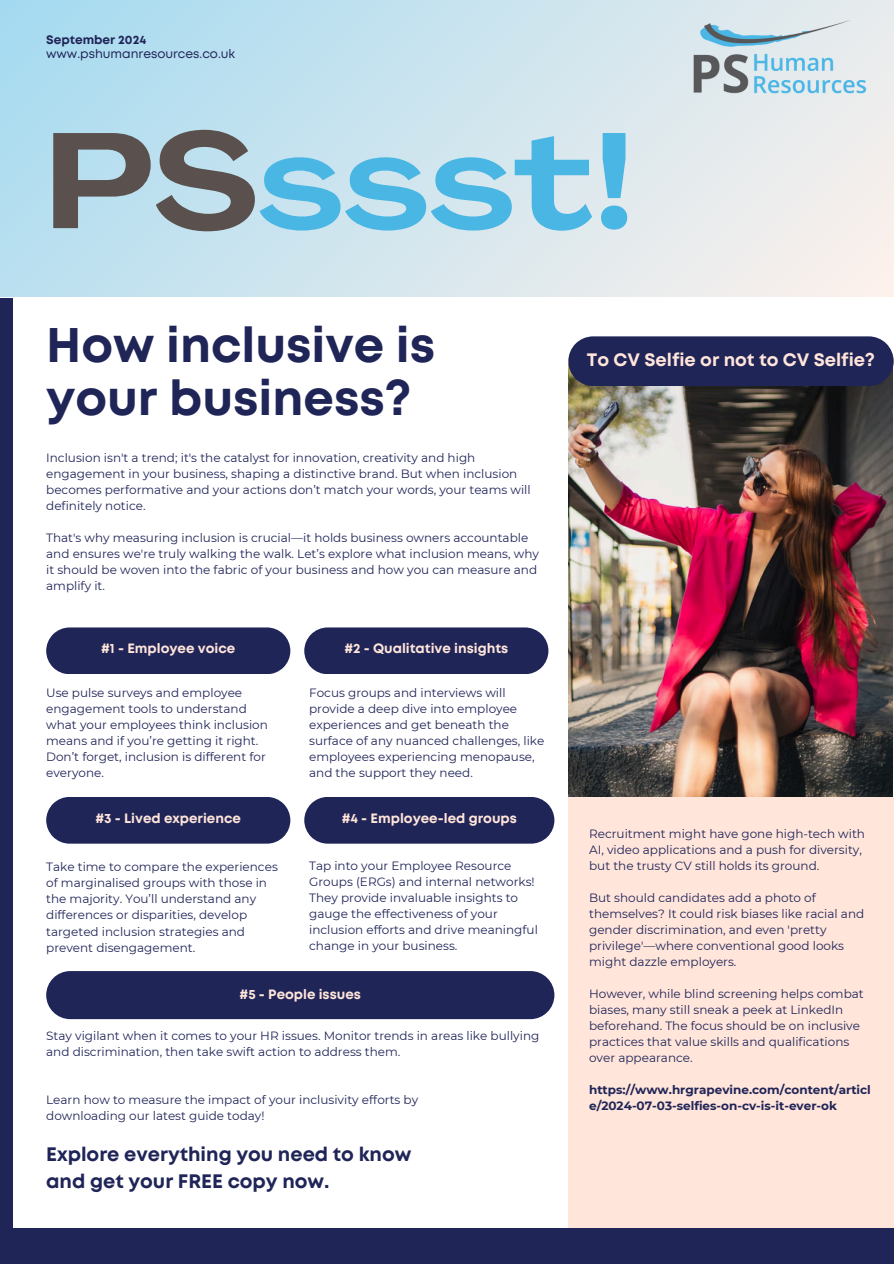
<style>
.page{position:relative;width:894px;height:1264px;background:#fff}
.page>*{position:absolute;margin:0;border:0;box-sizing:border-box;transform-origin:0 0}
.t1{font:700 expanded 133.5px "Agrandir";color:#49b6e4}
.t2{font:700 48.45px/52.8px "Mont";color:#202558}
.t3{font:700 19.5px/27px "Mont";color:#202558}
.t4{font:700 18px "Mont";color:#ffe5da}
.t5{font:700 13.5px "Mont";color:#ffe5da}
.t6{font:12.3px/13.4px "Mont";color:#202558}
.t7{font:12px/16px "Montserrat";color:#202558}
.t8{font:700 12px/16px "Montserrat";color:#202558}
.s1{font-weight:700}
.s2{color:#5a514f}
</style>
<div class="page">
<div style="left:0;top:1227px;width:893px;height:36px;background:#202558"></div>
<img style="left:568px;top:386px;width:324px;height:410px">
<div style="left:568px;top:796px;width:325px;height:431px;background:#ffe5da"></div>
<div style="left:568px;top:336px;width:325px;height:50px;background:#202558"></div>
<div style="left:46px;top:627px;width:244px;height:47px;background:#202558"></div>
<div style="left:0;top:298px;width:12px;height:965px;background:#202558"></div>
<div style="left:46px;top:797px;width:244px;height:46px;background:#202558"></div>
<div style="left:46px;top:971px;width:508px;height:48px;background:#202558;border-radius:24px"></div>
<div style="left:304px;top:797px;width:250px;height:46px;background:#202558"></div>
<div style="left:304px;top:627px;width:244px;height:47px;background:#202558"></div>
<div style="left:0;top:0;width:893px;height:296px;background:linear-gradient(to right,#aedcf0,#f4efec)"></div>
<img style="left:689px;top:20px;width:177px;height:87px">
<p class="t6" style="left:46px;top:34px;width:190px"><span class="s1">September 2024 </span>www.pshumanresources.co.uk</p>
<p class="t1" style="left:46px;top:128px;width:589px"><span class="s2">PS</span>ssst!</p>
<h2 class="t2" style="left:46px;top:322px;width:390px">How inclusive is your business?</h2>
<p class="t7" style="left:46px;top:450px;width:486px">Inclusion isn't a trend; it's the catalyst for innovation, creativity and high engagement in your business, shaping a distinctive brand. But when inclusion becomes performative and your actions don’t match your words, your teams will definitely notice.</p>
<h1 class="t7" style="left:46px;top:530px;width:494px">That's why measuring inclusion is crucial—it holds business owners accountable and ensures we're truly walking the walk. Let’s explore what inclusion means, why it should be woven into the fabric of your business and how you can measure and amplify it.</h1>
<h4 class="t5" style="left:101px;top:643px;width:136px">#1 - Employee voice</h4>
<p class="t5" style="left:344px;top:643px;width:165px">#2 - Qualitative insights</p>
<p class="t7" style="left:309px;top:684px;width:237px">Focus groups and interviews will provide a deep dive into employee experiences and get beneath the surface of any nuanced challenges, like employees experiencing menopause, and the support they need.</p>
<p class="t7" style="left:46px;top:684px;width:223px">Use pulse surveys and employee engagement tools to understand what your employees think inclusion means and if you’re getting it right.<br>Don’t forget, inclusion is different for everyone.</p>
<p class="t5" style="left:95px;top:812px;width:147px">#3 - Lived experience</p>
<p class="t7" style="left:46px;top:859px;width:233px">Take time to compare the experiences of marginalised groups with those in the majority. You’ll understand any differences or disparities, develop targeted inclusion strategies and prevent disengagement.</p>
<h6 class="t5" style="left:239px;top:989px;width:123px">#5 - People issues</h6>
<h4 class="t5" style="left:341px;top:812px;width:177px">#4 - Employee-led groups</h4>
<h4 class="t7" style="left:309px;top:857px;width:230px">Tap into your Employee Resource Groups (ERGs) and internal networks!<br>They provide invaluable insights to gauge the effectiveness of your inclusion efforts and drive meaningful change in your business.</h4>
<h4 class="t7" style="left:46px;top:1027px;width:494px">Stay vigilant when it comes to your HR issues. Monitor trends in areas like bullying and discrimination, then take swift action to address them.</h4>
<p class="t7" style="left:46px;top:1091px;width:373px">Learn how to measure the impact of your inclusivity efforts by downloading our latest guide today!</p>
<p class="t3" style="left:46px;top:1142px;width:366px">Explore everything you need to know and get your FREE copy now.</p>
<h3 class="t4" style="left:586px;top:353px;width:289px">To CV Selfie or not to CV Selfie?</h3>
<p class="t7" style="left:589px;top:825px;width:277px">Recruitment might have gone high-tech with<br>AI, video applications and a push for diversity, but the trusty CV still holds its ground.</p>
<p class="t7" style="left:589px;top:889px;width:276px">But should candidates add a photo of themselves? It could risk biases like racial and gender discrimination, and even 'pretty privilege'—where conventional good looks might dazzle employers.</p>
<p class="t7" style="left:589px;top:985px;width:276px">However, while blind screening helps combat biases, many still sneak a peek at LinkedIn beforehand. The focus should be on inclusive practices that value skills and qualifications over appearance.</p>
<h4 class="t8" style="left:589px;top:1081px;width:283px">https://www.hrgrapevine.com/content/articl e/2024-07-03-selfies-on-cv-is-it-ever-ok</h4>
</div>
